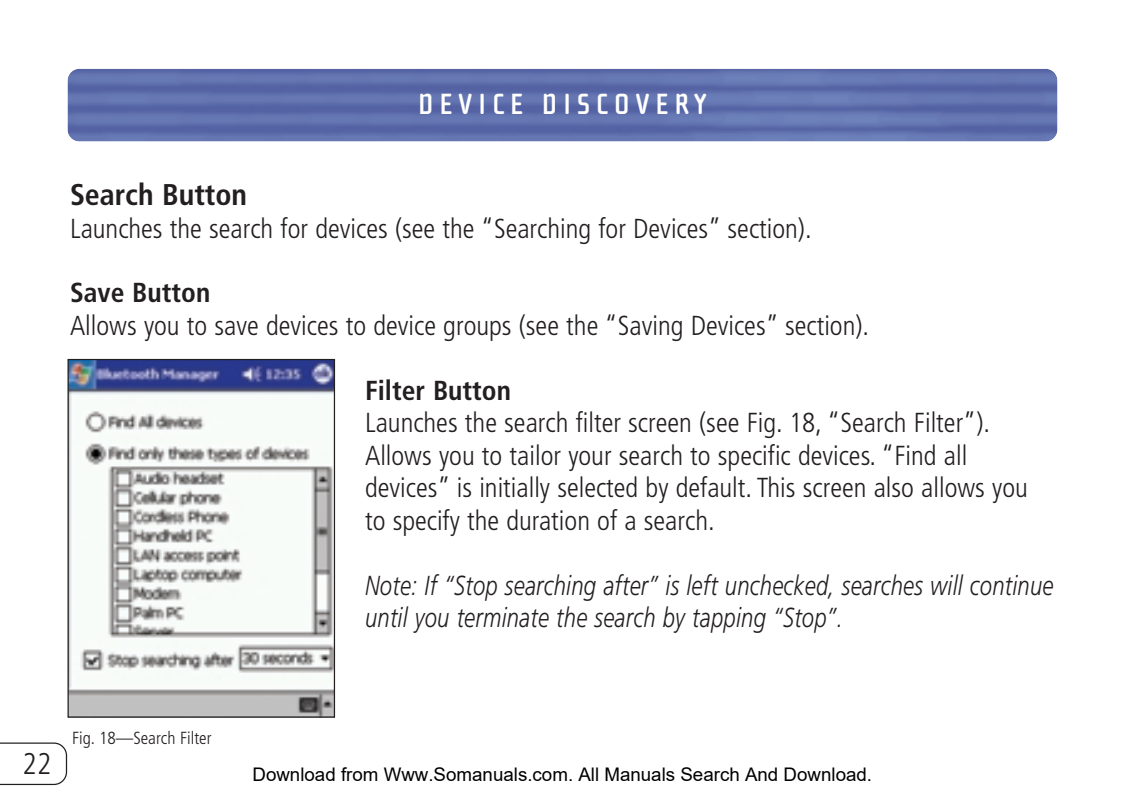
<style>
.page{position:relative;width:1125px;height:810px;background:#fff}
.page>*{position:absolute;margin:0;border:0;box-sizing:border-box;transform-origin:0 0}
.t1{font:700 30px "Cholla Sans";letter-spacing:.19em;color:#fff}
.t2{font:700 condensed 30px "Frutiger";color:#231f20}
.t3{font:300 condensed 30px "Frutiger";color:#231f20}
.t4{font:300 condensed 27.5px/32.5px "Frutiger";color:#231f20}
.t5{font:italic 300 27.5px/32.5px "Frutiger";letter-spacing:.01em;color:#231f20;scale:.8 1}
.t6{font:700 condensed 27.5px "Frutiger";color:#231f20}
.t7{font:18.75px "Arial";color:#000}
.t8{font:300 condensed 17.5px "Frutiger";color:#231f20}
</style>
<div class="page">
<img style="left:68px;top:69px;width:989px;height:73px;border-radius:12px">
<img style="left:70px;top:361px;width:263px;height:355px">
<div style="left:68px;top:359px;width:267px;height:359px;border:1px solid #231f20"></div>
<svg style="left:0;top:742px;width:67px;height:43px"></svg>
<p class="t1" style="left:418px;top:95px;width:290px">DEVICE DISCOVERY</p>
<p class="t2" style="left:70px;top:183px;width:179px">Search Button</p>
<p class="t4" style="left:70px;top:214px;width:743px">Launches the search for devices (see the “Searching for Devices” section).</p>
<p class="t6" style="left:70px;top:282px;width:142px">Save Button</p>
<p class="t4" style="left:70px;top:311px;width:801px">Allows you to save devices to device groups (see the “Saving Devices” section).</p>
<p class="t6" style="left:365px;top:379px;width:147px">Filter Button</p>
<p class="t4" style="left:365px;top:409px;width:664px">Launches the search filter screen (see Fig. 18, “Search Filter”).<br>Allows you to tailor your search to specific devices. “Find all devices” is initially selected by default. This screen also allows you to specify the duration of a search.</p>
<p class="t5" style="left:365px;top:571px;width:862px">Note: If “Stop searching after” is left unchecked, searches will continue until you terminate the search by tapping “Stop”.</p>
<p class="t3" style="left:23px;top:751px;width:30px">22</p>
<p class="t8" style="left:72px;top:730px;width:141px">Fig. 18—Search Filter</p>
<p class="t7" style="left:252px;top:764px;width:621px">Download from Www.Somanuals.com. All Manuals Search And Download.</p>
</div>
